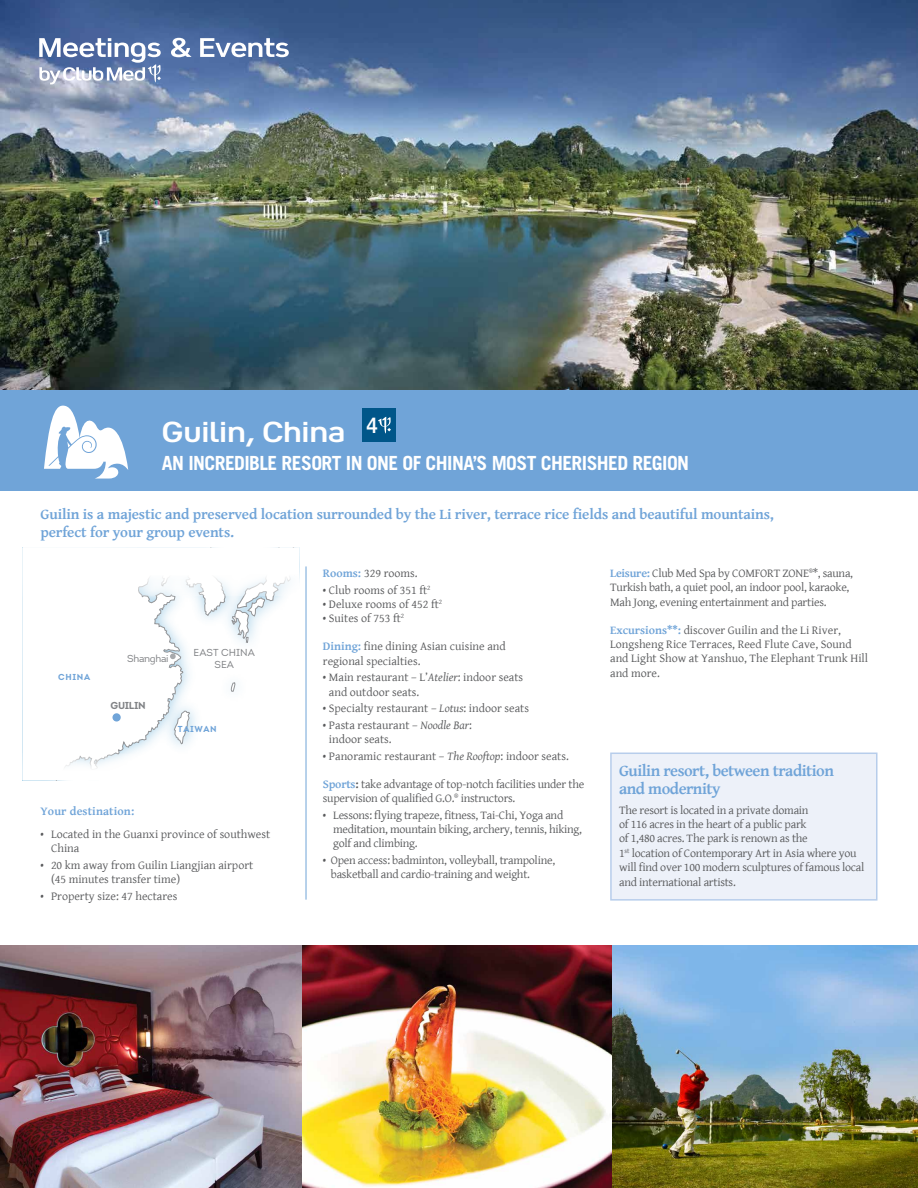
<style>
.page{position:relative;width:918px;height:1188px;background:#fff}
.page>*{position:absolute;margin:0;border:0;box-sizing:border-box;transform-origin:0 0}
.t1{font:30px "Happiness V";letter-spacing:.01em;color:#fff}
.t2{font:700 19.5px "Trade Gothic LT Std";letter-spacing:-.03em;color:#fff}
.t3{font:700 16.5px/18px "Gentium Basic";letter-spacing:-.03em;color:#70a4d8}
.t4{font:700 15px/18px "Gentium Basic";letter-spacing:-.01em;color:#70a4d8}
.t5{font:12px/14.4px "Gentium Basic";letter-spacing:-.02em;color:#58595b}
.t6{font:12px/14.4px "Gentium Basic";color:#58595b}
.t7{font:700 12px "Gentium Basic";letter-spacing:.01em;color:#70a4d8}
.t8{font:10.05px/12.1px "Intro";color:#808285;text-align:center}
.t9{font:10.05px "Intro";letter-spacing:-.03em;color:#808285}
.t10{font:700 10.05px "Intro";letter-spacing:-.03em;color:#808285}
.t11{font:700 8.7px "Intro";letter-spacing:.075em;color:#70a4d8}
.s1{font-weight:700;color:#70a4d8}
.s2{font-style:italic}
.s3{font-weight:700}
</style>
<div class="page">
<img style="left:0;top:0;width:918px;height:390px">
<div style="left:0;top:390px;width:918px;height:100px;background:#70a4d8"></div>
<img style="left:0;top:945px;width:303px;height:243px">
<img style="left:303px;top:945px;width:615px;height:243px">
<svg style="left:39px;top:38px;width:124px;height:46px"></svg>
<svg style="left:171px;top:38px;width:20px;height:19px"></svg>
<svg style="left:200px;top:38px;width:89px;height:19px"></svg>
<svg style="left:44px;top:406px;width:84px;height:73px"></svg>
<hr style="left:306px;top:566px;width:1px;height:334px;background:#70a4d8">
<div style="left:362px;top:408px;width:34px;height:34px;background:#005689"></div>
<svg style="left:378px;top:417px;width:13px;height:16px"></svg>
<div style="left:610px;top:753px;width:268px;height:148px;background:#edf1f9;border:2px solid #b7cdeb"></div>
<svg style="left:65px;top:547px;width:233px;height:222px"></svg>
<h1 class="t1" style="left:162px;top:414px;width:217px">Guilin, China <sup>4</sup></h1>
<h2 class="t2" style="left:162px;top:451px;width:529px">AN INCREDIBLE RESORT IN ONE OF CHINA’S MOST CHERISHED REGION</h2>
<p class="t4" style="left:40px;top:504px;width:735px">Guilin is a majestic and preserved location surrounded by the Li river, terrace rice fields and beautiful mountains, perfect for your group events.</p>
<p class="t11" style="left:58px;top:672px;width:33px">CHINA</p>
<p class="t9" style="left:127px;top:653px;width:43px">Shanghai</p>
<p class="t8" style="left:194px;top:647px;width:63px">EAST CHINA<br>SEA</p>
<p class="t10" style="left:111px;top:699px;width:37px">GUILIN</p>
<p class="t11" style="left:178px;top:724px;width:40px">TAIWAN</p>
<p class="t7" style="left:40px;top:802px;width:95px">Your destination:</p>
<p class="t6" style="left:51px;top:826px;width:221px;text-indent:-10px">• Located in the Guanxi province of southwest<br>China</p>
<p class="t6" style="left:51px;top:857px;width:204px;text-indent:-10px">• 20 km away from Guilin Liangjian airport (45 minutes transfer time)</p>
<p class="t6" style="left:40px;top:888px;width:138px">• Property size: 47 hectares</p>
<p class="t6" style="left:323px;top:566px;width:96px"><span class="s1">Rooms:</span> 329 rooms.</p>
<p class="t6" style="left:323px;top:582px;width:109px">• Club rooms of 351 ft<sup>2</sup></p>
<p class="t6" style="left:323px;top:596px;width:121px">• Deluxe rooms of 452 ft<sup>2</sup></p>
<p class="t6" style="left:323px;top:611px;width:83px">• Suites of 753 ft<sup>2</sup></p>
<p class="t6" style="left:323px;top:639px;width:184px"><span class="s1">Dining:</span> fine dining Asian cuisine and regional specialties.</p>
<p class="t6" style="left:329px;top:670px;width:196px;text-indent:-6px">• Main restaurant – L’<span class="s2">Atelier</span>: indoor seats and outdoor seats.</p>
<p class="t6" style="left:323px;top:701px;width:208px">• Specialty restaurant – <span class="s2">Lotus</span>: indoor seats</p>
<p class="t6" style="left:329px;top:717px;width:144px;text-indent:-6px">• Pasta restaurant – <span class="s2">Noodle Bar</span>: indoor seats.</p>
<p class="t6" style="left:323px;top:748px;width:247px">• Panoramic restaurant – <span class="s2">The Rooftop</span>: indoor seats.</p>
<p class="t5" style="left:323px;top:776px;width:263px"><span class="s1">Sports</span><span class="s3">:</span> take advantage of top-notch facilities under the supervision of qualified G.O.® instructors.</p>
<p class="t5" style="left:333px;top:807px;width:250px;text-indent:-10px">• Lessons: flying trapeze, fitness, Tai-Chi, Yoga and meditation, mountain biking, archery, tennis, hiking, golf and climbing.</p>
<p class="t5" style="left:331px;top:852px;width:226px;text-indent:-8px">• Open access: badminton, volleyball, trampoline, basketball and cardio-training and weight.</p>
<p class="t5" style="left:610px;top:566px;width:244px"><span class="s1">Leisure:</span> Club Med Spa by COMFORT ZONE®*, sauna,<br>Turkish bath, a quiet pool, an indoor pool, karaoke,<br>Mah Jong, evening entertainment and parties.</p>
<p class="t6" style="left:610px;top:622px;width:259px"><span class="s1">Excursions**:</span> discover Guilin and the Li River, Longsheng Rice Terraces, Reed Flute Cave, Sound and Light Show at Yanshuo, The Elephant Trunk Hill and more.</p>
<h3 class="t3" style="left:619px;top:761px;width:216px">Guilin resort, between tradition and modernity</h3>
<p class="t5" style="left:619px;top:802px;width:247px">The resort is located in a private domain<br>of 116 acres in the heart of a public park<br>of 1,480 acres. The park is renown as the<br>1<sup>st</sup> location of Contemporary Art in Asia where you will find over 100 modern sculptures of famous local and international artists.</p>
</div>
